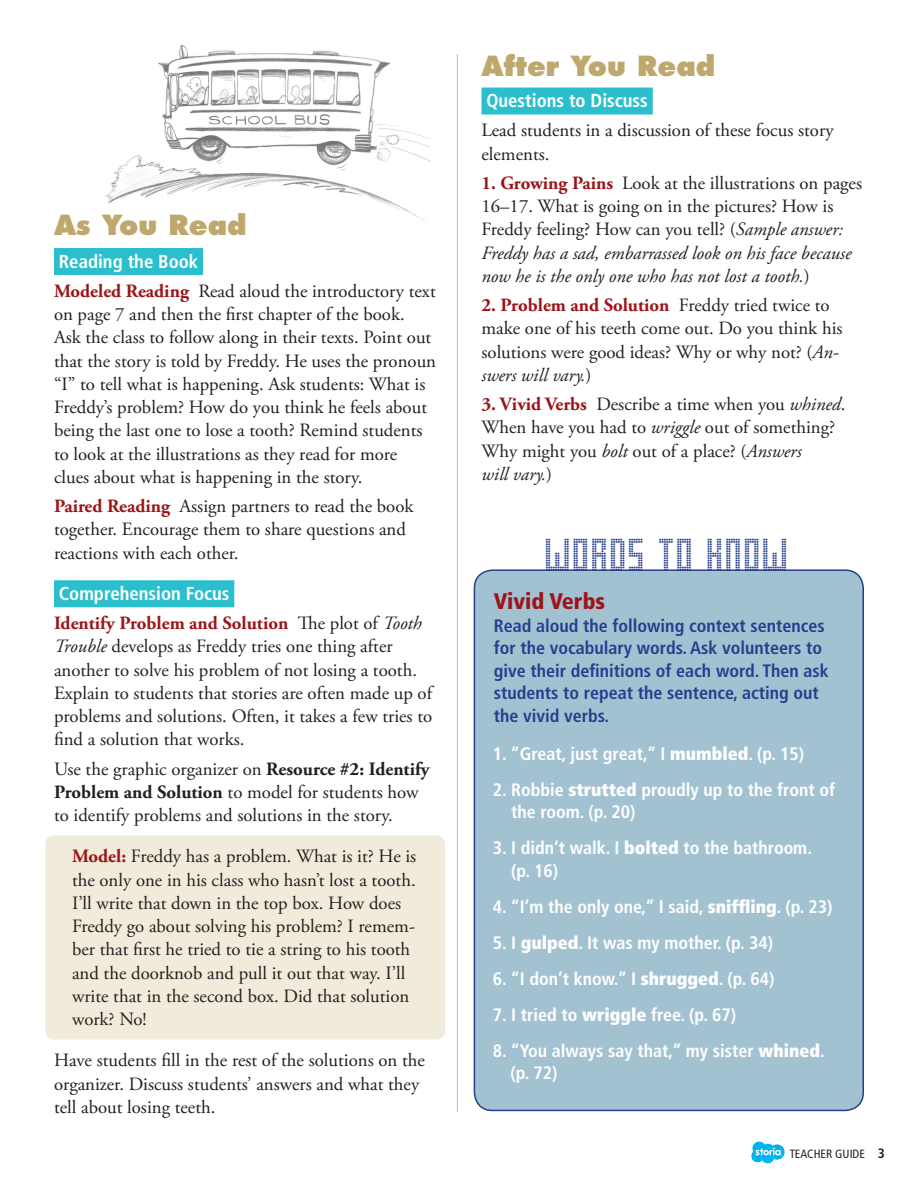
<style>
.page{position:relative;width:918px;height:1188px;background:#fff}
.page>*{position:absolute;margin:0;border:0;box-sizing:border-box;transform-origin:0 0}
.t1{font:46.5px "Pop Led";color:#253f8e}
.body_text{font:800 27px "Futura Infant";color:#bea86d}
.t2{font:900 condensed 22.5px "Frutiger";color:#9c1418}
.body_text-2{font:18.75px/23.2px "Adobe Garamond Pro";color:#231f20}
.b-head{font:18.75px/23.2px "Adobe Garamond Pro";color:#231f20}
.b-head-2{font:700 condensed 18.75px "Frutiger";color:#fff}
.bigQ_bodytext_white{font:700 condensed 18px/22.5px "Frutiger";color:#fff}
.Word2know_introtext{font:700 condensed 18px/22.5px "Frutiger";color:#253f8e}
.t3{font:condensed 12px "Frutiger";color:#231f20}
.s1{font-weight:700;color:#9c1418}
.s2{font-style:italic}
.s3{font-weight:700}
.s4{font-weight:900}
.s5{font-weight:700;font-size:13.5px}
</style>
<div class="page">
<svg style="left:751px;top:1141px;width:34px;height:23px"></svg>
<img style="left:105px;top:45px;width:326px;height:177px">
<div style="left:45px;top:835px;width:400px;height:205px;background:#f1ebdb;border-radius:9px"></div>
<div style="left:474px;top:570px;width:389px;height:540px;background:#a3c2d1;border-radius:18px"></div>
<div style="left:474px;top:569px;width:390px;height:542px;border:2px solid #253f8e;border-radius:18px"></div>
<div style="left:54px;top:248px;width:149px;height:27px;background:#2bbfce"></div>
<div style="left:54px;top:580px;width:180px;height:27px;background:#2bbfce"></div>
<div style="left:482px;top:88px;width:171px;height:27px;background:#2bbfce"></div>
<hr style="left:457px;top:54px;width:1px;height:1058px;background:#a3c2d1">
<p class="body_text" style="left:54px;top:208px;width:194px">As You Read</p>
<p class="b-head-2" style="left:59px;top:250px;width:141px">Reading the Book</p>
<p class="body_text-2" style="left:54px;top:280px;width:384px"><span class="s1">Modeled Reading</span> Read aloud the introductory text on page 7 and then the first chapter of the book.<br>Ask the class to follow along in their texts. Point out that the story is told by Freddy. He uses the pronoun “I” to tell what is happening. Ask students: What is Freddy’s problem? How do you think he feels about being the last one to lose a tooth? Remind students to look at the illustrations as they read for more clues about what is happening in the story.</p>
<p class="body_text-2" style="left:54px;top:495px;width:361px"><span class="s1">Paired Reading</span> Assign partners to read the book together. Encourage them to share questions and reactions with each other.</p>
<p class="b-head-2" style="left:59px;top:582px;width:172px">Comprehension Focus</p>
<p class="body_text-2" style="left:54px;top:612px;width:380px"><span class="s1">Identify Problem and Solution</span> The plot of <span class="s2">Tooth Trouble</span> develops as Freddy tries one thing after another to solve his problem of not losing a tooth.<br>Explain to students that stories are often made up of problems and solutions. Often, it takes a few tries to find a solution that works.</p>
<p class="body_text-2" style="left:54px;top:758px;width:377px">Use the graphic organizer on <span class="s3">Resource #2: Identify<br>Problem and Solution</span> to model for students how to identify problems and solutions in the story.</p>
<p class="body_text-2" style="left:72px;top:845px;width:346px"><span class="s1">Model:</span> Freddy has a problem. What is it? He is the only one in his class who hasn’t lost a tooth.<br>I’ll write that down in the top box. How does Freddy go about solving his problem? I remem&shy;ber that first he tried to tie a string to his tooth and the doorknob and pull it out that way. I’ll write that in the second box. Did that solution work? No!</p>
<p class="body_text-2" style="left:54px;top:1049px;width:372px">Have students fill in the rest of the solutions on the organizer. Discuss students’ answers and what they tell about losing teeth.</p>
<p class="body_text" style="left:482px;top:49px;width:235px">After You Read</p>
<p class="b-head-2" style="left:486px;top:89px;width:163px">Questions to Discuss</p>
<p class="body_text-2" style="left:482px;top:119px;width:354px">Lead students in a discussion of these focus story elements.</p>
<p class="body_text-2" style="left:482px;top:172px;width:382px"><span class="s1">1. Growing Pains</span> Look at the illustrations on pages 16–17. What is going on in the pictures? How is Freddy feeling? How can you tell? (<span class="s2">Sample answer:<br>Freddy has a sad, embarrassed look on his face because now he is the only one who has not lost a tooth.</span>)</p>
<p class="body_text-2" style="left:482px;top:294px;width:363px"><span class="s1">2. Problem and Solution</span> Freddy tried twice to make one of his teeth come out. Do you think his solutions were good ideas? Why or why not? (<span class="s2">An&shy;swers will vary.</span>)</p>
<p class="b-head" style="left:481px;top:393px;width:365px"><span class="s1">3. Vivid Verbs</span> Describe a time when you <span class="s2">whined</span>.<br>When have you had to <span class="s2">wriggle</span> out of something?<br>Why might you <span class="s2">bolt</span> out of a place? (<span class="s2">Answers<br>will vary.</span>)</p>
<p class="t1" style="left:546px;top:529px;width:247px">WORDS TO KNOW</p>
<p class="t2" style="left:494px;top:588px;width:113px">Vivid Verbs</p>
<p class="Word2know_introtext" style="left:494px;top:614px;width:337px">Read aloud the following context sentences for the vocabulary words. Ask volunteers to give their definitions of each word. Then ask students to repeat the sentence, acting out the vivid verbs.</p>
<p class="bigQ_bodytext_white" style="left:493px;top:742px;width:313px">1. “Great, just great,” I <span class="s4">mumbled</span>. (p. 15)</p>
<p class="bigQ_bodytext_white" style="left:511px;top:778px;width:326px;text-indent:-18px">2. Robbie <span class="s4">strutted</span> proudly up to the front of the room. (p. 20)</p>
<p class="bigQ_bodytext_white" style="left:511px;top:837px;width:302px;text-indent:-18px">3. I didn’t walk. I <span class="s4">bolted</span> to the bathroom. (p. 16)</p>
<p class="bigQ_bodytext_white" style="left:493px;top:895px;width:341px">4. “I’m the only one,” I said, <span class="s4">sniffling</span>. (p. 23)</p>
<p class="bigQ_bodytext_white" style="left:493px;top:931px;width:282px">5. I <span class="s4">gulped</span>. It was my mother. (p. 34)</p>
<p class="bigQ_bodytext_white" style="left:493px;top:967px;width:283px">6. “I don’t know.” I <span class="s4">shrugged</span>. (p. 64)</p>
<p class="bigQ_bodytext_white" style="left:493px;top:1003px;width:245px">7. I tried to <span class="s4">wriggle</span> free. (p. 67)</p>
<p class="bigQ_bodytext_white" style="left:510px;top:1039px;width:316px;text-indent:-17px">8. “You always say that,” my sister <span class="s4">whined</span>. (p. 72)</p>
<p class="t3" style="left:790px;top:1146px;width:97px">TEACHER GUIDE <span class="s5">3</span></p>
</div>
